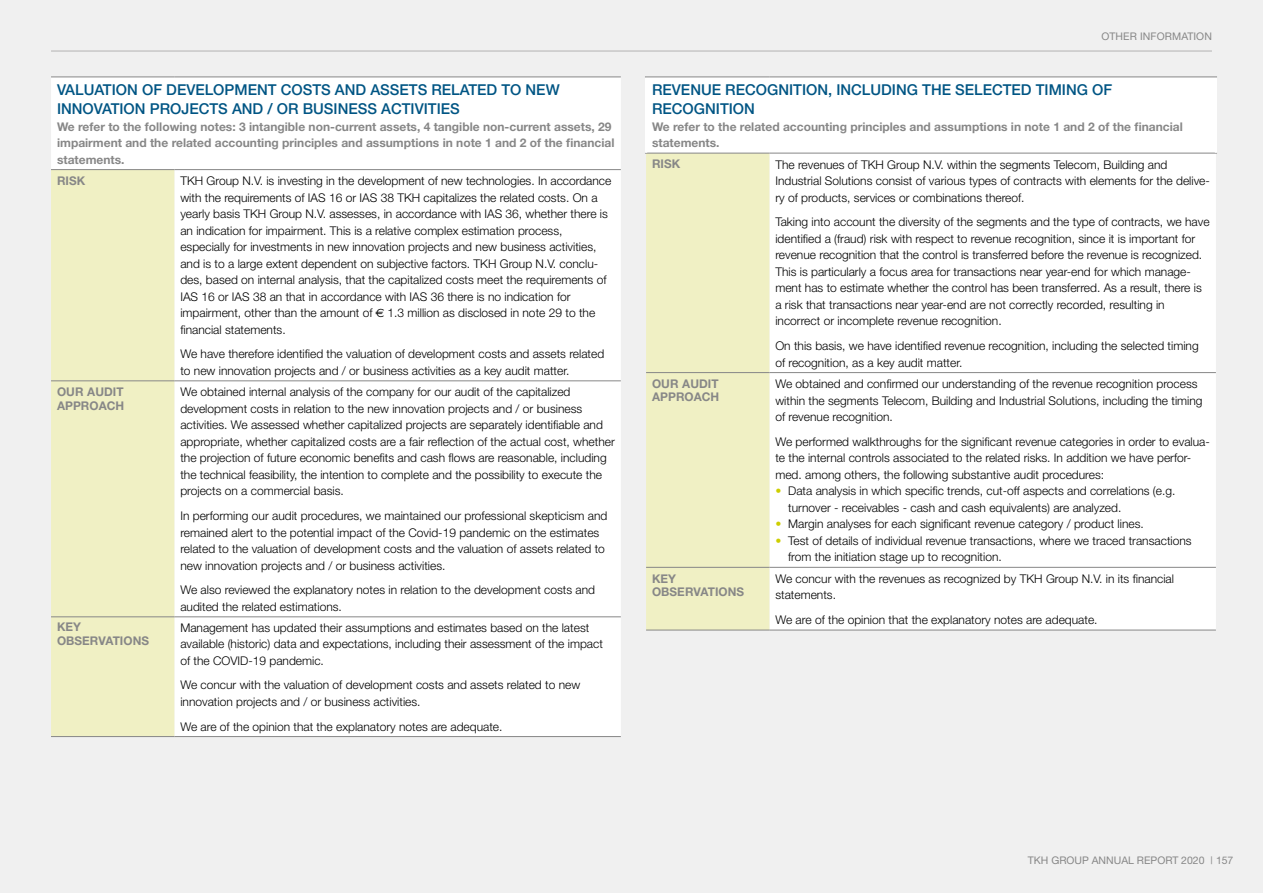
<style>
.page{position:relative;width:1263px;height:893px;background:#f0f0f0}
.page>*{position:absolute;margin:0;border:0;box-sizing:border-box;transform-origin:0 0}
.t1{font:500 15px/19.5px "Helvetica Neue";color:#005584}
.t2{font:300 12px/16.5px "Helvetica Neue";color:#000}
.t3{font:700 12px/13.5px "Helvetica Neue";color:#878787}
.t4{font:10.5px "Helvetica Neue";color:#878787}
.s1{font-family:"Euro Sans";font-weight:400}
.s2{color:#cdce00}
</style>
<div class="page">
<div style="left:51px;top:78px;width:570px;height:658px;background:#fff"></div>
<div style="left:51px;top:170px;width:123px;height:566px;background:#f0f0c4"></div>
<hr style="left:51px;top:77px;width:123px;height:1px;background:#878787">
<hr style="left:174px;top:77px;width:447px;height:1px;background:#878787">
<hr style="left:51px;top:169px;width:123px;height:1px;background:#878787">
<hr style="left:174px;top:169px;width:447px;height:1px;background:#878787">
<hr style="left:51px;top:380px;width:123px;height:1px;background:#878787">
<hr style="left:174px;top:380px;width:447px;height:1px;background:#878787">
<hr style="left:51px;top:616px;width:123px;height:1px;background:#878787">
<hr style="left:174px;top:616px;width:447px;height:1px;background:#878787">
<hr style="left:51px;top:736px;width:123px;height:1px;background:#878787">
<hr style="left:174px;top:736px;width:447px;height:1px;background:#878787">
<div style="left:647px;top:78px;width:569px;height:552px;background:#fff"></div>
<div style="left:646px;top:154px;width:123px;height:476px;background:#f0f0c4"></div>
<hr style="left:645px;top:153px;width:124px;height:1px;background:#878787">
<hr style="left:769px;top:153px;width:448px;height:1px;background:#878787">
<hr style="left:646px;top:630px;width:123px;height:1px;background:#878787">
<hr style="left:769px;top:630px;width:447px;height:1px;background:#878787">
<hr style="left:646px;top:372px;width:123px;height:1px;background:#878787">
<hr style="left:769px;top:372px;width:447px;height:1px;background:#878787">
<hr style="left:646px;top:567px;width:123px;height:1px;background:#878787">
<hr style="left:769px;top:567px;width:447px;height:1px;background:#878787">
<hr style="left:645px;top:77px;width:2px;height:76px;background:#fff">
<hr style="left:1215px;top:77px;width:2px;height:76px;background:#fff">
<hr style="left:645px;top:77px;width:124px;height:1px;background:#878787">
<hr style="left:769px;top:77px;width:448px;height:1px;background:#878787">
<hr style="left:51px;top:51px;width:1161px;height:1px;background:#b3b2b2">
<p class="t1" style="left:57px;top:79px;width:504px">VALUATION OF DEVELOPMENT COSTS AND ASSETS RELATED TO NEW<br>INNOVATION PROJECTS AND / OR BUSINESS ACTIVITIES</p>
<p class="t3" style="left:57px;top:118px;width:559px;line-height:16.5px">We refer to the following notes: 3 intangible non-current assets, 4 tangible non-current assets, 29 impairment and the related accounting principles and assumptions in note 1 and 2 of the financial statements.</p>
<p class="t3" style="left:57px;top:174px;width:30px">RISK</p>
<p class="t2" style="left:180px;top:172px;width:433px">TKH Group N.V. is investing in the development of new technologies. In accordance with the requirements of IAS 16 or IAS 38 TKH capitalizes the related costs. On a yearly basis TKH Group N.V. assesses, in accordance with IAS 36, whether there is an indication for impairment. This is a relative complex estimation process, especially for investments in new innovation projects and new business activities, and is to a large extent dependent on subjective factors. TKH Group N.V. conclu&shy;des, based on internal analysis, that the capitalized costs meet the requirements of IAS 16 or IAS 38 an that in accordance with IAS 36 there is no indication for impairment, other than the amount of <span class="s1">€</span> 1.3 million as disclosed in note 29 to the financial statements.</p>
<p class="t2" style="left:180px;top:346px;width:425px">We have therefore identified the valuation of development costs and assets related to new innovation projects and / or business activities as a key audit matter.</p>
<p class="t3" style="left:57px;top:385px;width:69px">OUR AUDIT<br>APPROACH</p>
<p class="t2" style="left:180px;top:383px;width:436px">We obtained internal analysis of the company for our audit of the capitalized development costs in relation to the new innovation projects and / or business activities. We assessed whether capitalized projects are separately identifiable and appropriate, whether capitalized costs are a fair reflection of the actual cost, whether the projection of future economic benefits and cash flows are reasonable, including the technical feasibility, the intention to complete and the possibility to execute the projects on a commercial basis.</p>
<p class="t2" style="left:180px;top:507px;width:428px">In performing our audit procedures, we maintained our professional skepticism and remained alert to the potential impact of the Covid-19 pandemic on the estimates related to the valuation of development costs and the valuation of assets related to new innovation projects and / or business activities.</p>
<p class="t2" style="left:180px;top:582px;width:416px">We also reviewed the explanatory notes in relation to the development costs and audited the related estimations.</p>
<p class="t3" style="left:57px;top:620px;width:94px">KEY<br>OBSERVATIONS</p>
<p class="t2" style="left:180px;top:619px;width:424px">Management has updated their assumptions and estimates based on the latest available (historic) data and expectations, including their assessment of the impact of the COVID-19 pandemic.</p>
<p class="t2" style="left:180px;top:676px;width:401px">We concur with the valuation of development costs and assets related to new innovation projects and / or business activities.</p>
<p class="t2" style="left:180px;top:718px;width:324px">We are of the opinion that the explanatory notes are adequate.</p>
<p class="t4" style="left:1101px;top:30px;width:112px">OTHER INFORMATION</p>
<p class="t1" style="left:652px;top:79px;width:462px">REVENUE RECOGNITION, INCLUDING THE SELECTED TIMING OF<br>RECOGNITION</p>
<p class="t3" style="left:652px;top:118px;width:532px;line-height:16.5px">We refer to the related accounting principles and assumptions in note 1 and 2 of the financial statements.</p>
<p class="t3" style="left:652px;top:157px;width:30px">RISK</p>
<p class="t2" style="left:775px;top:156px;width:436px">The revenues of TKH Group N.V. within the segments Telecom, Building and<br>Industrial Solutions consist of various types of contracts with elements for the delive&shy;ry of products, services or combinations thereof.</p>
<p class="t2" style="left:775px;top:214px;width:436px">Taking into account the diversity of the segments and the type of contracts, we have identified a (fraud) risk with respect to revenue recognition, since it is important for revenue recognition that the control is transferred before the revenue is recognized.<br>This is particularly a focus area for transactions near year-end for which manage&shy;ment has to estimate whether the control has been transferred. As a result, there is a risk that transactions near year-end are not correctly recorded, resulting in incorrect or incomplete revenue recognition.</p>
<p class="t2" style="left:775px;top:337px;width:425px">On this basis, we have identified revenue recognition, including the selected timing of recognition, as a key audit matter.</p>
<p class="t3" style="left:652px;top:377px;width:69px">OUR AUDIT<br>APPROACH</p>
<p class="t2" style="left:775px;top:375px;width:429px">We obtained and confirmed our understanding of the revenue recognition process within the segments Telecom, Building and Industrial Solutions, including the timing of revenue recognition.</p>
<p class="t2" style="left:775px;top:433px;width:436px">We performed walkthroughs for the significant revenue categories in order to evalua&shy;te the internal controls associated to the related risks. In addition we have perfor&shy;med. among others, the following substantive audit procedures:</p>
<p class="t2" style="left:788px;top:483px;width:389px;text-indent:-13px"><span class="s2">•</span> Data analysis in which specific trends, cut-off aspects and correlations (e.g. turnover - receivables - cash and cash equivalents) are analyzed.</p>
<p class="t2" style="left:775px;top:516px;width:370px"><span class="s2">•</span> Margin analyses for each significant revenue category / product lines.</p>
<p class="t2" style="left:788px;top:532px;width:405px;text-indent:-13px"><span class="s2">•</span> Test of details of individual revenue transactions, where we traced transactions from the initiation stage up to recognition.</p>
<p class="t3" style="left:652px;top:571px;width:94px">KEY<br>OBSERVATIONS</p>
<p class="t2" style="left:775px;top:570px;width:400px">We concur with the revenues as recognized by TKH Group N.V. in its financial statements.</p>
<p class="t2" style="left:775px;top:611px;width:324px">We are of the opinion that the explanatory notes are adequate.</p>
<p class="t4" style="left:1028px;top:854px;width:207px">TKH GROUP ANNUAL REPORT 2020 | 157</p>
</div>
